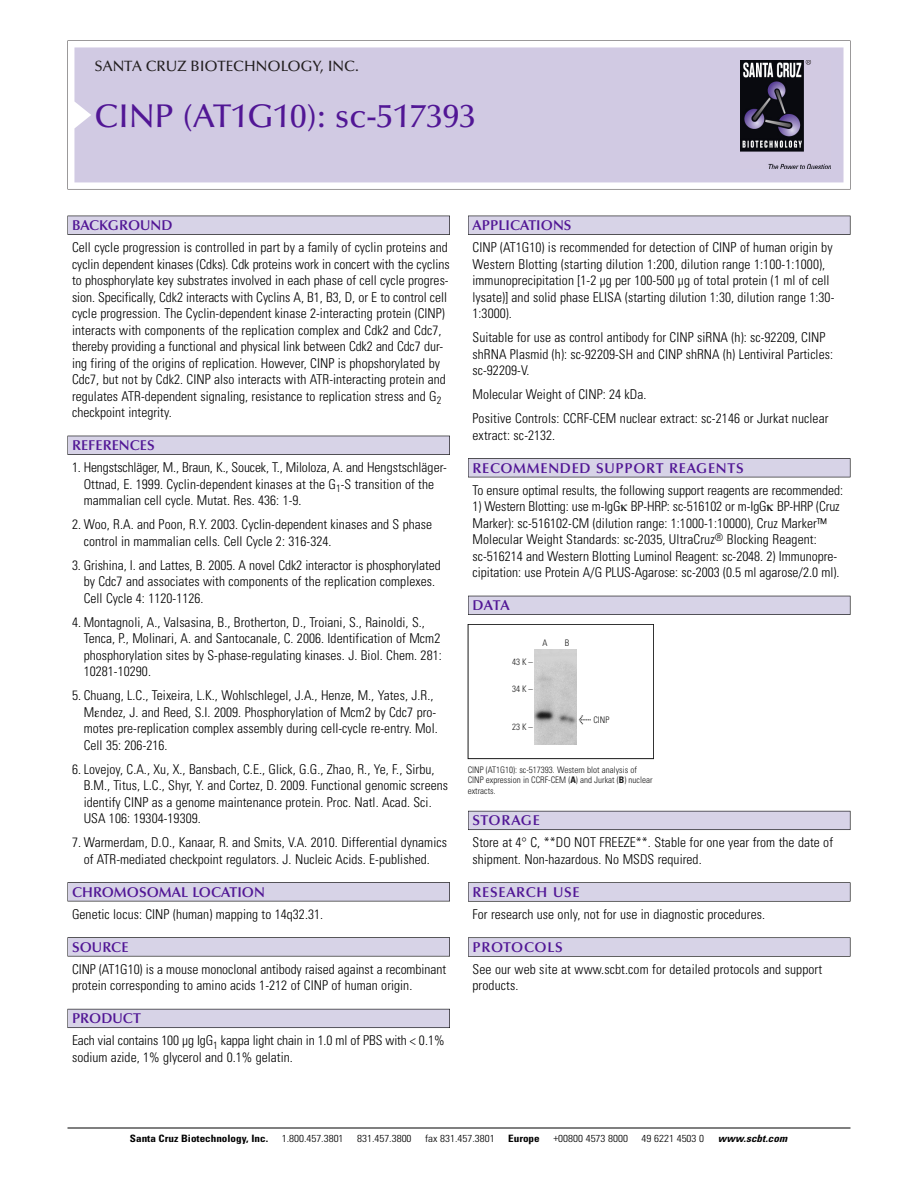
<style>
.page{position:relative;width:918px;height:1188px;background:#fff}
.page>*{position:absolute;margin:0;border:0;box-sizing:border-box;transform-origin:0 0}
.t1{font:500 33px "Optima";color:#511695}
.t2{font:500 15px "Optima";color:#231f20}
.t3{font:600 14.25px "Optima";letter-spacing:.005em;color:#511695}
.t4{font:600 14.25px "Optima";letter-spacing:.05em;color:#511695}
.t5{font:600 14.25px "Optima";letter-spacing:.045em;color:#511695}
.t6{font:600 14.25px "Optima";letter-spacing:.04em;color:#511695}
.t7{font:300 condensed 13.5px/16.5px "Univers";letter-spacing:.005em;color:#000}
.t8{font:300 condensed 10.2px "Univers";color:#000;scale:1.1 1}
.t9{font:700 condensed 10.2px "Univers";color:#000;scale:1.1 1}
.t10{font:italic 700 condensed 10.2px "Univers";letter-spacing:.005em;color:#000;scale:1.1 1}
.t11{font:9px/10.5px "Univers Condensed Light+RZONTF";color:#191919}
.s1{font-family:"Meta Plus Book Roman+OKDZOP";font-size:10.5px}
.s2{font-family:"Univers Condensed Bold+YMWZYH"}
</style>
<div class="page">
<svg style="left:68px;top:40px;width:782px;height:143px"></svg>
<div style="left:74px;top:47px;width:770px;height:135px;background:#d1cae3"></div>
<img style="left:741px;top:60px;width:90px;height:108px">
<div style="left:68px;top:216px;width:382px;height:19px;background:#525155"></div>
<div style="left:68px;top:216px;width:381px;height:18px;background:#d7d3e7"></div>
<div style="left:68px;top:436px;width:382px;height:19px;background:#515055"></div>
<div style="left:68px;top:436px;width:381px;height:18px;background:#d7d3e7"></div>
<div style="left:68px;top:882px;width:382px;height:19px;background:#545357"></div>
<div style="left:68px;top:883px;width:381px;height:18px;background:#d7d3e7"></div>
<div style="left:68px;top:937px;width:382px;height:19px;background:#575759"></div>
<div style="left:68px;top:938px;width:381px;height:18px;background:#d7d3e7"></div>
<div style="left:68px;top:1009px;width:382px;height:19px;background:#5b5a62"></div>
<div style="left:68px;top:1009px;width:381px;height:18px;background:#d7d3e7"></div>
<div style="left:468px;top:216px;width:382px;height:19px;background:#525155"></div>
<div style="left:468px;top:216px;width:382px;height:18px;background:#d7d3e7"></div>
<div style="left:468px;top:458px;width:382px;height:19px;background:#525155"></div>
<div style="left:468px;top:459px;width:382px;height:18px;background:#d7d3e7"></div>
<div style="left:468px;top:596px;width:382px;height:19px;background:#525158"></div>
<div style="left:468px;top:596px;width:382px;height:18px;background:#d7d3e7"></div>
<div style="left:468px;top:811px;width:382px;height:19px;background:#5b5a62"></div>
<div style="left:468px;top:811px;width:382px;height:18px;background:#d7d3e7"></div>
<div style="left:468px;top:882px;width:382px;height:20px;background:#666667"></div>
<div style="left:468px;top:883px;width:382px;height:18px;background:#d7d3e7"></div>
<div style="left:468px;top:937px;width:382px;height:20px;background:#666"></div>
<div style="left:468px;top:938px;width:382px;height:18px;background:#d7d3e7"></div>
<hr style="left:68px;top:1128px;width:782px;height:1px;background:#000">
<div style="left:468px;top:624px;width:186px;height:135px;border:1px solid #191919"></div>
<img style="left:534px;top:649px;width:43px;height:96px">
<p class="t2" style="left:94px;top:61px;width:266px">SANTA CRUZ BIOTECHNOLOGY, INC.</p>
<h1 class="t1" style="left:94px;top:103px;width:383px">CINP (AT1G10): sc-517393</h1>
<p class="t3" style="left:72px;top:219px;width:102px">BACKGROUND</p>
<p class="t7" style="left:72px;top:240px;width:379px">Cell cycle progression is controlled in part by a family of cyclin proteins and cyclin dependent kinases (Cdks). Cdk proteins work in concert with the cyclins to phosphorylate key substrates involved in each phase of cell cycle progres&shy;sion. Specifically, Cdk2 interacts with Cyclins A, B1, B3, D, or E to control cell cycle progression. The Cyclin-dependent kinase 2-interacting protein (CINP) interacts with components of the replication complex and Cdk2 and Cdc7, thereby providing a functional and physical link between Cdk2 and Cdc7 dur&shy;ing firing of the origins of replication. However, CINP is phopshorylated by Cdc7, but not by Cdk2. CINP also interacts with ATR-interacting protein and regulates ATR-dependent signaling, resistance to replication stress and G<sub>2 </sub>checkpoint integrity.</p>
<p class="t3" style="left:72px;top:440px;width:84px">REFERENCES</p>
<p class="t7" style="left:84px;top:460px;width:365px;text-indent:-12px">1. Hengstschläger, M., Braun, K., Soucek, T., Miloloza, A. and Hengstschläger-<br>Ottnad, E. 1999. Cyclin-dependent kinases at the G<sub>1</sub>-S transition of the mammalian cell cycle. Mutat. Res. 436: 1-9.</p>
<p class="t7" style="left:84px;top:517px;width:350px;text-indent:-12px">2. Woo, R.A. and Poon, R.Y. 2003. Cyclin-dependent kinases and S phase control in mammalian cells. Cell Cycle 2: 316-324.</p>
<p class="t7" style="left:84px;top:558px;width:359px;text-indent:-12px">3. Grishina, I. and Lattes, B. 2005. A novel Cdk2 interactor is phosphorylated by Cdc7 and associates with components of the replication complexes.<br>Cell Cycle 4: 1120-1126.</p>
<p class="t7" style="left:84px;top:615px;width:360px;text-indent:-12px">4. Montagnoli, A., Valsasina, B., Brotherton, D., Troiani, S., Rainoldi, S., Tenca, P., Molinari, A. and Santocanale, C. 2006. Identification of Mcm2 phosphorylation sites by S-phase-regulating kinases. J. Biol. Chem. 281:<br>10281-10290.</p>
<p class="t7" style="left:84px;top:688px;width:356px;text-indent:-12px">5. Chuang, L.C., Teixeira, L.K., Wohlschlegel, J.A., Henze, M., Yates, J.R., M ndez, J. and Reed, S.I. 2009. Phosphorylation of Mcm2 by Cdc7 pro&shy;motes pre-replication complex assembly during cell-cycle re-entry. Mol.<br>Cell 35: 206-216.</p>
<p class="t7" style="left:84px;top:762px;width:366px;text-indent:-12px">6. Lovejoy, C.A., Xu, X., Bansbach, C.E., Glick, G.G., Zhao, R., Ye, F., Sirbu, B.M., Titus, L.C., Shyr, Y. and Cortez, D. 2009. Functional genomic screens identify CINP as a genome maintenance protein. Proc. Natl. Acad. Sci.<br>USA 106: 19304-19309.</p>
<p class="t7" style="left:72px;top:835px;width:376px;text-align:center">7. Warmerdam, D.O., Kanaar, R. and Smits, V.A. 2010. Differential dynamics of ATR-mediated checkpoint regulators. J. Nucleic Acids. E-published.</p>
<p class="t3" style="left:72px;top:886px;width:194px">CHROMOSOMAL LOCATION</p>
<p class="t7" style="left:72px;top:907px;width:253px">Genetic locus: CINP (human) mapping to 14q32.31.</p>
<p class="t3" style="left:72px;top:941px;width:58px">SOURCE</p>
<p class="t7" style="left:72px;top:962px;width:376px">CINP (AT1G10) is a mouse monoclonal antibody raised against a recombinant protein corresponding to amino acids 1-212 of CINP of human origin.</p>
<p class="t3" style="left:72px;top:1013px;width:70px">PRODUCT</p>
<p class="t7" style="left:72px;top:1033px;width:374px">Each vial contains 100 µg IgG<sub>1</sub> kappa light chain in 1.0 ml of PBS with &lt; 0.1% sodium azide, 1% glycerol and 0.1% gelatin.</p>
<p class="t3" style="left:473px;top:219px;width:101px">APPLICATIONS</p>
<p class="t7" style="left:473px;top:240px;width:363px">CINP (AT1G10) is recommended for detection of CINP of human origin by Western Blotting (starting dilution 1:200, dilution range 1:100-1:1000), immunoprecipitation [1-2 µg per 100-500 µg of total protein (1 ml of cell lysate)] and solid phase ELISA (starting dilution 1:30, dilution range 1:30- 1:3000).</p>
<p class="t7" style="left:473px;top:330px;width:362px">Suitable for use as control antibody for CINP siRNA (h): sc-92209, CINP shRNA Plasmid (h): sc-92209-SH and CINP shRNA (h) Lentiviral Particles: sc-92209-V.</p>
<p class="t7" style="left:473px;top:383px;width:358px;line-height:24px">Molecular Weight of CINP: 24 kDa.<br>Positive Controls: CCRF-CEM nuclear extract: sc-2146 or Jurkat nuclear</p>
<p class="t7" style="left:473px;top:428px;width:84px">extract: sc-2132.</p>
<p class="t4" style="left:473px;top:462px;width:273px">RECOMMENDED SUPPORT REAGENTS</p>
<p class="t7" style="left:473px;top:483px;width:372px">To ensure optimal results, the following support reagents are recommended:</p>
<p class="t7" style="left:473px;top:499px;width:369px">1) Western Blotting: use m-IgG BP-HRP: sc-516102 or m-IgG BP-HRP (Cruz Marker): sc-516102-CM (dilution range: 1:1000-1:10000), Cruz Marker™ Molecular Weight Standards: sc-2035, UltraCruz<sup>®</sup> Blocking Reagent: sc-516214 and Western Blotting Luminol Reagent: sc-2048. 2) Immunopre&shy;cipitation: use Protein A/G PLUS-Agarose: sc-2003 (0.5 ml agarose/2.0 ml).</p>
<p class="t3" style="left:473px;top:600px;width:39px">DATA</p>
<p class="t11" style="left:512px;top:658px;width:22px">43K–</p>
<p class="t11" style="left:512px;top:685px;width:22px">34K–</p>
<p class="t11" style="left:512px;top:722px;width:22px">23K–</p>
<p class="t11" style="left:543px;top:638px;width:7px">A</p>
<p class="t11" style="left:565px;top:638px;width:6px">B</p>
<p class="t11" style="left:579px;top:716px;width:32px"><span class="s1">&lt;</span> CINP</p>
<p class="t11" style="left:468px;top:765px;width:186px">CINP (AT1G10): sc-517393. Western blot analysis of<br>CINP expression in CCRF-CEM (<span class="s2">A</span>) and Jurkat (<span class="s2">B</span>) nuclear extracts.</p>
<p class="t6" style="left:473px;top:815px;width:69px">STORAGE</p>
<p class="t7" style="left:473px;top:835px;width:362px">Store at 4° C, **DO NOT FREEZE**. Stable for one year from the date of shipment. Non-hazardous. No MSDS required.</p>
<p class="t4" style="left:473px;top:886px;width:109px">RESEARCH USE</p>
<p class="t7" style="left:473px;top:907px;width:294px">For research use only, not for use in diagnostic procedures.</p>
<p class="t5" style="left:473px;top:941px;width:92px">PROTOCOLS</p>
<p class="t7" style="left:473px;top:962px;width:351px">See our web site at www.scbt.com for detailed protocols and support products.</p>
<p class="t9" style="left:130px;top:1135px;width:127px">Santa Cruz Biotechnology, Inc.</p>
<p class="t8" style="left:282px;top:1135px;width:58px">1.800.457.3801</p>
<p class="t8" style="left:357px;top:1135px;width:51px">831.457.3800</p>
<p class="t8" style="left:425px;top:1135px;width:65px">fax 831.457.3801</p>
<p class="t9" style="left:508px;top:1135px;width:30px">Europe</p>
<p class="t8" style="left:553px;top:1135px;width:69px">+00800 4573 8000</p>
<p class="t8" style="left:642px;top:1135px;width:58px">49 6221 4503 0</p>
<p class="t10" style="left:718px;top:1135px;width:64px">www.scbt.com</p>
</div>
